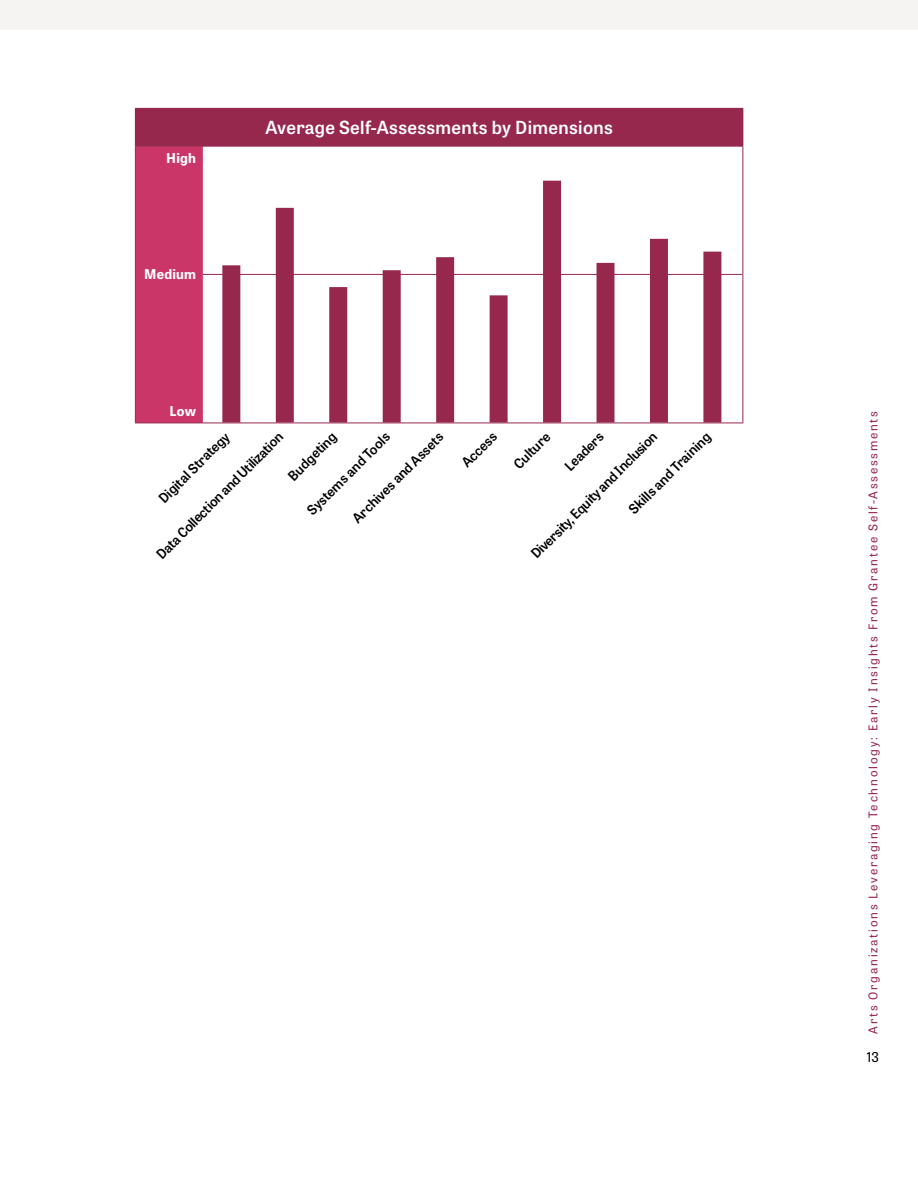
<style>
.page{position:relative;width:918px;height:1188px;background:#fff}
.page>*{position:absolute;margin:0;border:0;box-sizing:border-box;transform-origin:0 0}
.t1{font:600 18px "Tablet Gothic";letter-spacing:.02em;color:#fff}
.t2{font:600 13.5px "Tablet Gothic";color:#000}
.t3{font:700 13.5px "Tablet Gothic";letter-spacing:.02em;color:#fff}
.t4{font:13.5px "Tablet Gothic";color:#000}
.t5{font:12px "Tablet Gothic";letter-spacing:.15em;color:#97284d}
</style>
<div class="page">
<svg style="left:0;top:0;width:918px;height:424px"></svg>
<div style="left:135px;top:108px;width:608px;height:38px;background:#97284d"></div>
<div style="left:136px;top:147px;width:67px;height:276px;background:#ca3668"></div>
<hr style="left:135px;top:423px;width:68px;height:1px;background:#97284d">
<hr style="left:203px;top:423px;width:540px;height:1px;background:#97284d">
<hr style="left:135px;top:146px;width:68px;height:1px;background:#97284d">
<hr style="left:203px;top:146px;width:540px;height:1px;background:#97284d">
<hr style="left:135px;top:147px;width:1px;height:97px;background:#97284d">
<hr style="left:742px;top:147px;width:1px;height:97px;background:#97284d">
<hr style="left:135px;top:244px;width:1px;height:30px;background:#97284d">
<hr style="left:742px;top:244px;width:1px;height:30px;background:#97284d">
<hr style="left:135px;top:274px;width:1px;height:61px;background:#97284d">
<hr style="left:742px;top:274px;width:1px;height:61px;background:#97284d">
<hr style="left:135px;top:335px;width:1px;height:88px;background:#97284d">
<hr style="left:742px;top:335px;width:1px;height:88px;background:#97284d">
<hr style="left:203px;top:274px;width:539px;height:1px;background:#97284d">
<div style="left:650px;top:239px;width:18px;height:184px;background:#97284d"></div>
<div style="left:436px;top:257px;width:18px;height:166px;background:#97284d"></div>
<div style="left:543px;top:181px;width:18px;height:242px;background:#97284d"></div>
<div style="left:222px;top:265px;width:18px;height:158px;background:#97284d"></div>
<div style="left:329px;top:287px;width:18px;height:136px;background:#97284d"></div>
<div style="left:276px;top:208px;width:18px;height:215px;background:#97284d"></div>
<div style="left:490px;top:295px;width:18px;height:128px;background:#97284d"></div>
<div style="left:383px;top:270px;width:18px;height:153px;background:#97284d"></div>
<div style="left:597px;top:263px;width:18px;height:160px;background:#97284d"></div>
<div style="left:703px;top:252px;width:18px;height:171px;background:#97284d"></div>
<p class="t3" style="left:166px;top:149px;width:31px">High</p>
<p class="t3" style="left:144px;top:264px;width:53px">Medium</p>
<p class="t3" style="left:169px;top:402px;width:28px">Low</p>
<h1 class="t1" style="left:265px;top:115px;width:349px">Average Self-Assessments by Dimensions</h1>
<p class="t2" style="left:154px;top:494px;width:95px;rotate:-45deg">Digital Strategy</p>
<p class="t2" style="left:284px;top:471px;width:63px;rotate:-45deg">Budgeting</p>
<p class="t2" style="left:348px;top:514px;width:124px;rotate:-45deg">Archives and Assets</p>
<p class="t2" style="left:509px;top:460px;width:47px;rotate:-45deg">Culture</p>
<p class="t2" style="left:152px;top:550px;width:174px;rotate:-45deg">Data Collection and Utilization</p>
<p class="t2" style="left:457px;top:458px;width:45px;rotate:-45deg">Access</p>
<p class="t2" style="left:303px;top:506px;width:112px;rotate:-45deg">Systems and Tools</p>
<p class="t2" style="left:560px;top:462px;width:50px;rotate:-45deg">Leaders</p>
<p class="t2" style="left:624px;top:505px;width:111px;rotate:-45deg">Skills and Training</p>
<p class="t2" style="left:527px;top:549px;width:174px;rotate:-45deg">Diversity, Equity and Inclusion</p>
<p class="t5" style="left:865px;top:1034px;width:624px;rotate:-90deg">Arts Organizations Leveraging Technology: Early Insights From Grantee Self-Assessments</p>
<p class="t4" style="left:867px;top:1048px;width:14px">13</p>
</div>
